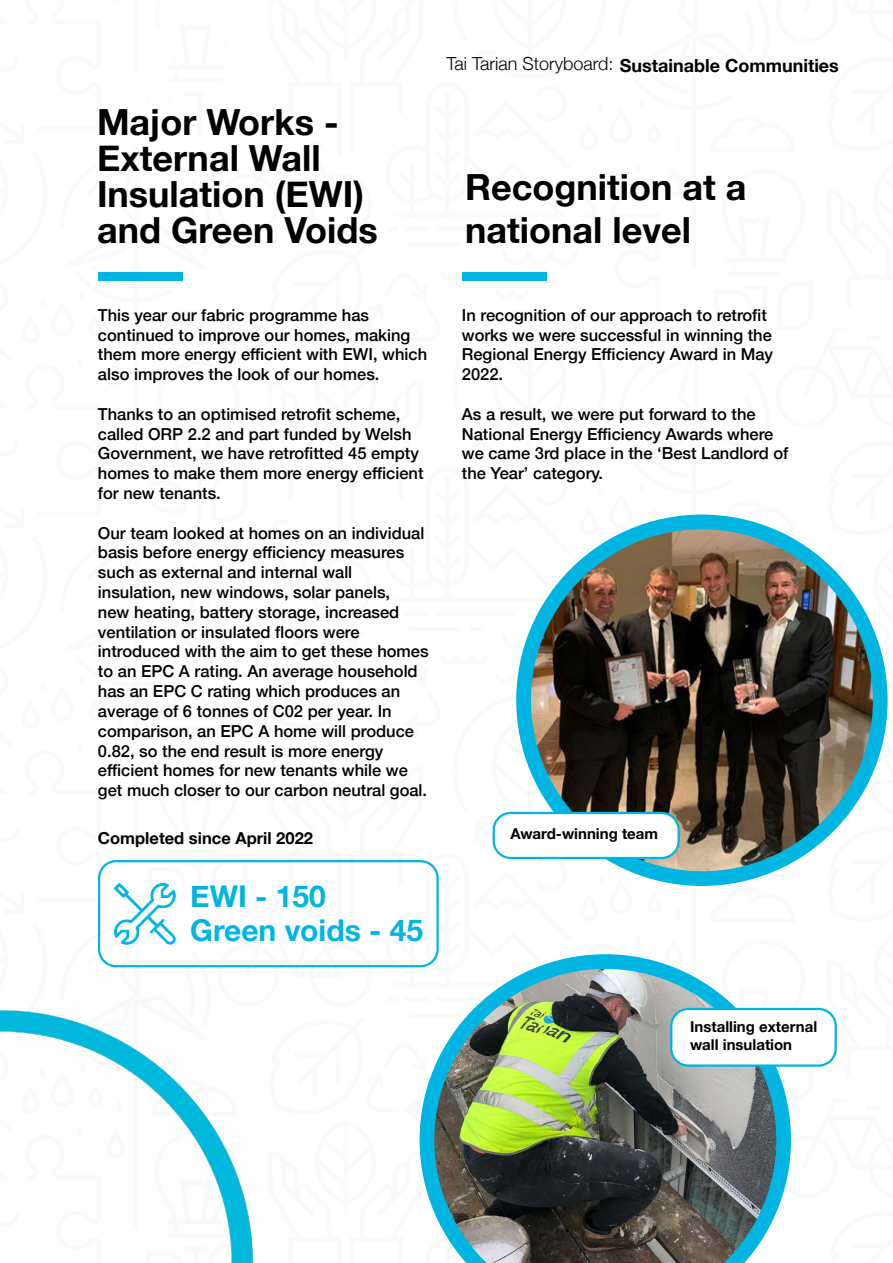
<style>
.page{position:relative;width:893px;height:1263px;background:#fff}
.page>*{position:absolute;margin:0;border:0;box-sizing:border-box;transform-origin:0 0}
.t1{font:700 36px/36px "Helvetica Neue";color:#000}
.t2{font:700 30px/34.3px "Helvetica Neue";color:#00b5e1}
.t3{font:700 18px "Helvetica Neue";color:#000}
.t4{font:500 16.5px/19.8px "Helvetica Neue";color:#000}
.t5{font:700 16.5px "Helvetica Neue";color:#000}
.t6{font:700 15px/18px "Helvetica Neue";color:#000}
.s1{font-weight:300}
</style>
<div class="page">
<div style="left:98px;top:272px;width:84px;height:9px;background:#00b5e1"></div>
<div style="left:462px;top:272px;width:85px;height:9px;background:#00b5e1"></div>
<div style="left:98px;top:860px;width:341px;height:107px;border:2px solid #00b5e1;border-radius:17px"></div>
<img style="left:115px;top:884px;width:60px;height:60px">
<img style="left:524px;top:530px;width:355px;height:348px">
<div style="left:516px;top:514px;width:372px;height:372px;border:15px solid #00b5e1;border-radius:50%"></div>
<img style="left:420px;top:954px;width:371px;height:309px">
<img style="left:0;top:967px;width:290px;height:296px">
<div style="left:494px;top:813px;width:185px;height:45px;background:#fff;border-radius:17px"></div>
<div style="left:493px;top:812px;width:187px;height:47px;border:2px solid #00b5e1;border-radius:17px"></div>
<div style="left:671px;top:1009px;width:165px;height:56px;background:#fff;border-radius:17px"></div>
<div style="left:670px;top:1008px;width:167px;height:59px;border:2px solid #00b5e1;border-radius:17px"></div>
<h1 class="t1" style="left:97px;top:105px;width:282px">Major Works -<br>External Wall<br>Insulation (EWI) and Green Voids</h1>
<p class="t3" style="left:446px;top:51px;width:394px"><span class="s1">Tai Tarian Storyboard:</span> Sustainable Communities</p>
<h1 class="t1" style="left:465px;top:166px;width:283px;line-height:43.2px">Recognition at a national level</h1>
<p class="t4" style="left:98px;top:304px;width:331px">This year our fabric programme has continued to improve our homes, making them more energy efficient with EWI, which also improves the look of our homes.</p>
<p class="t4" style="left:98px;top:403px;width:327px">Thanks to an optimised retrofit scheme, called ORP 2.2 and part funded by Welsh Government, we have retrofitted 45 empty homes to make them more energy efficient for new tenants.</p>
<p class="t4" style="left:98px;top:522px;width:332px">Our team looked at homes on an individual basis before energy efficiency measures such as external and internal wall insulation, new windows, solar panels,<br>new heating, battery storage, increased ventilation or insulated floors were introduced with the aim to get these homes to an EPC A rating. An average household has an EPC C rating which produces an average of 6 tonnes of C02 per year. In comparison, an EPC A home will produce 0.82, so the end result is more energy efficient homes for new tenants while we get much closer to our carbon neutral goal.</p>
<p class="t5" style="left:98px;top:825px;width:217px">Completed since April 2022</p>
<h2 class="t2" style="left:190px;top:880px;width:234px">EWI - 150<br>Green voids - 45</h2>
<p class="t4" style="left:462px;top:304px;width:313px">In recognition of our approach to retrofit works we were successful in winning the<br>Regional Energy Efficiency Award in May<br>2022.</p>
<p class="t4" style="left:462px;top:403px;width:328px">As a result, we were put forward to the National Energy Efficiency Awards where we came 3rd place in the ‘Best Landlord of the Year’ category.</p>
<p class="t6" style="left:510px;top:825px;width:149px">Award-winning team</p>
<p class="t6" style="left:690px;top:1018px;width:129px">Installing external wall insulation</p>
</div>
